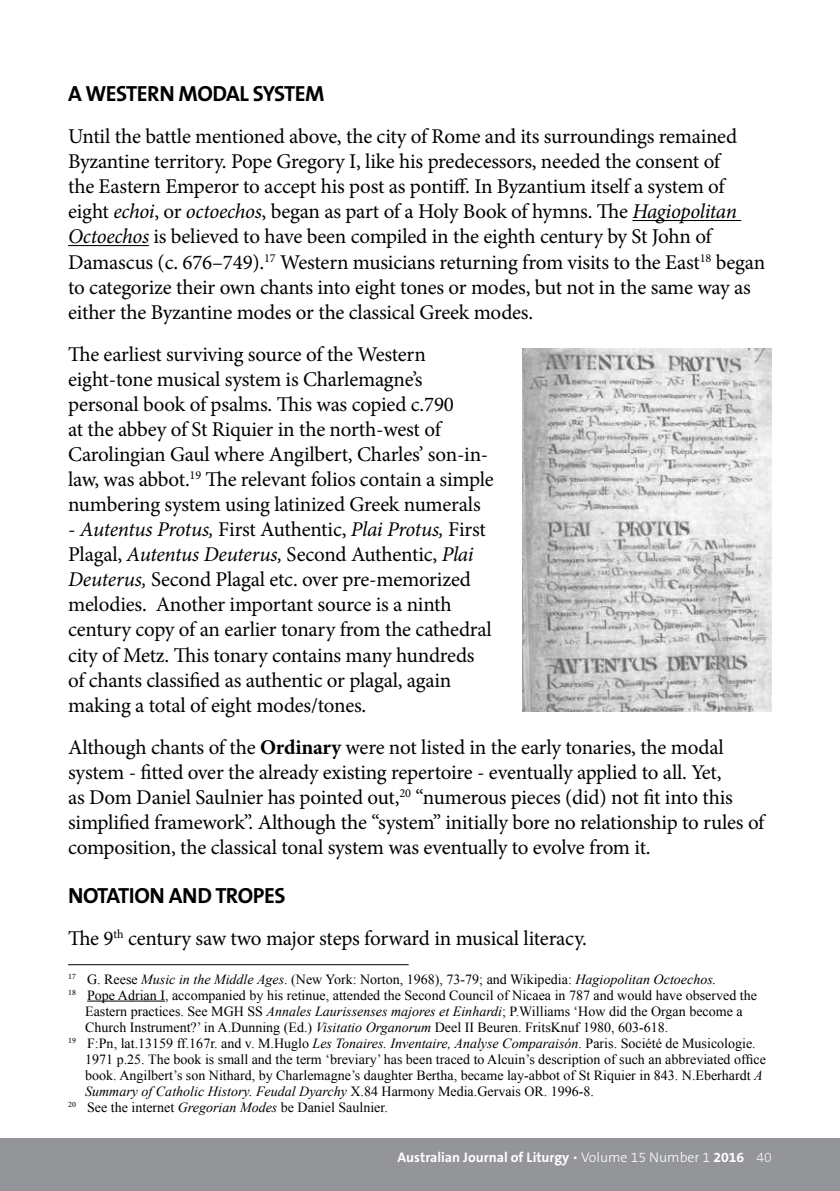
<style>
.page{position:relative;width:840px;height:1191px;background:#fff}
.page>*{position:absolute;margin:0;border:0;box-sizing:border-box;transform-origin:0 0}
.t1{font:700 22px "The Sans B7";letter-spacing:-.025em;color:#000}
.t2{font:21px/25px "Minion Pro";letter-spacing:-.01em;color:#000}
.t3{font:14px "Times New Roman";color:#000}
.t4{font:italic 14px "Times New Roman";color:#000}
.t5{font:700 14px "The Sans B7";color:#fff}
.s1{font-style:italic}
.s2{font-weight:700}
.s3{font-style:normal}
.s4{font-family:"The Sans B2";font-weight:200}
.s5{font-family:"The Sans B3";font-weight:300}
</style>
<div class="page">
<div style="left:0;top:1138px;width:839px;height:53px;background:#939598"></div>
<hr style="left:632px;top:220px;width:108px;height:1px;background:#000">
<hr style="left:68px;top:245px;width:81px;height:1px;background:#000">
<hr style="left:68px;top:964px;width:340px;height:1px;background:#000">
<hr style="left:87px;top:1000px;width:78px;height:1px;background:#000">
<img style="left:522px;top:349px;width:249px;height:362px">
<p class="t1" style="left:68px;top:82px;width:258px">A WESTERN MODAL SYSTEM</p>
<p class="t2" style="left:68px;top:124px;width:698px">Until the battle mentioned above, the city of Rome and its surroundings remained Byzantine territory. Pope Gregory I, like his predecessors, needed the consent of<br>the Eastern Emperor to accept his post as pontiff. In Byzantium itself a system of eight <span class="s1">echoi</span>, or <span class="s1">octoechos</span>, began as part of a Holy Book of hymns. The <span class="s1">Hagiopolitan Octoechos</span> is believed to have been compiled in the eighth century by St John of Damascus (c. 676–749).<sup>17</sup> Western musicians returning from visits to the East<sup>18</sup> began to categorize their own chants into eight tones or modes, but not in the same way as either the Byzantine modes or the classical Greek modes.</p>
<p class="t2" style="left:68px;top:342px;width:427px">The earliest surviving source of the Western eight-tone musical system is Charlemagne’s personal book of psalms. This was copied c.790<br>at the abbey of St Riquier in the north-west of Carolingian Gaul where Angilbert, Charles’ son-in&shy;law, was abbot.<sup>19</sup> The relevant folios contain a simple numbering system using latinized Greek numerals</p>
<p class="t2" style="left:68px;top:517px;width:425px">- <span class="s1">Autentus Protus,</span> First Authentic, <span class="s1">Plai Protus,</span> First Plagal, <span class="s1">Autentus Deuterus,</span> Second Authentic, <span class="s1">Plai Deuterus,</span> Second Plagal etc. over pre-memorized melodies. Another important source is a ninth century copy of an earlier tonary from the cathedral city of Metz. This tonary contains many hundreds of chants classified as authentic or plagal, again making a total of eight modes/tones.</p>
<p class="t2" style="left:68px;top:734px;width:697px">Although chants of the <span class="s2">Ordinary</span> were not listed in the early tonaries, the modal system - fitted over the already existing repertoire - eventually applied to all. Yet,<br>as Dom Daniel Saulnier has pointed out,<sup>20</sup> “numerous pieces (did) not fit into this simplified framework”. Although the “system” initially bore no relationship to rules of composition, the classical tonal system was eventually to evolve from it.</p>
<p class="t1" style="left:68px;top:883px;width:219px">NOTATION AND TROPES</p>
<p class="t2" style="left:68px;top:925px;width:520px">The 9<sup>th</sup> century saw two major steps forward in musical literacy.</p>
<p class="t3" style="left:68px;top:969px;width:649px"><sup>17</sup> G. Reese <span class="s1">Music in the Middle Ages</span>. (New York: Norton, 1968), 73-79; and Wikipedia: <span class="s1">Hagiopolitan Octoechos.</span></p>
<p class="t3" style="left:68px;top:985px;width:690px"><sup>18</sup> Pope Adrian I, accompanied by his retinue, attended the Second Council of Nicaea in 787 and would have observed the</p>
<p class="t3" style="left:85px;top:1001px;width:658px">Eastern practices. See MGH SS <span class="s1">Annales Laurissenses majores et Einhardi</span>; P.Williams ‘How did the Organ become a</p>
<p class="t3" style="left:85px;top:1017px;width:584px">Church Instrument?’ in A.Dunning (Ed.) <span class="s1">Visitatio Organorum</span> Deel II Beuren. FritsKnuf 1980, 603-618.</p>
<p class="t3" style="left:68px;top:1033px;width:688px"><sup>19</sup> F:Pn, lat.13159 ff.167r. and v. M.Huglo <span class="s1">Les Tonaires. Inventaire, Analyse Comparaisón</span>. Paris. Société de Musicologie.</p>
<p class="t3" style="left:85px;top:1049px;width:682px">1971 p.25. The book is small and the term ‘breviary’ has been traced to Alcuin’s description of such an abbreviated office</p>
<p class="t3" style="left:85px;top:1065px;width:678px">book. Angilbert’s son Nithard, by Charlemagne’s daughter Bertha, became lay-abbot of St Riquier in 843. N.Eberhardt <span class="s1">A</span></p>
<p class="t4" style="left:85px;top:1081px;width:510px">Summary of Catholic History. Feudal Dyarchy <span class="s3">X.84 Harmony Media.Gervais OR. 1996-8.</span></p>
<p class="t3" style="left:68px;top:1097px;width:321px"><sup>20</sup> See the internet <span class="s1">Gregorian Modes</span> be Daniel Saulnier.</p>
<p class="t5" style="left:397px;top:1149px;width:375px">Australian Journal of Liturgy <span class="s4">•</span> <span class="s5">Volume 15 Number 1</span> 2016 <span class="s4">40</span></p>
</div>
